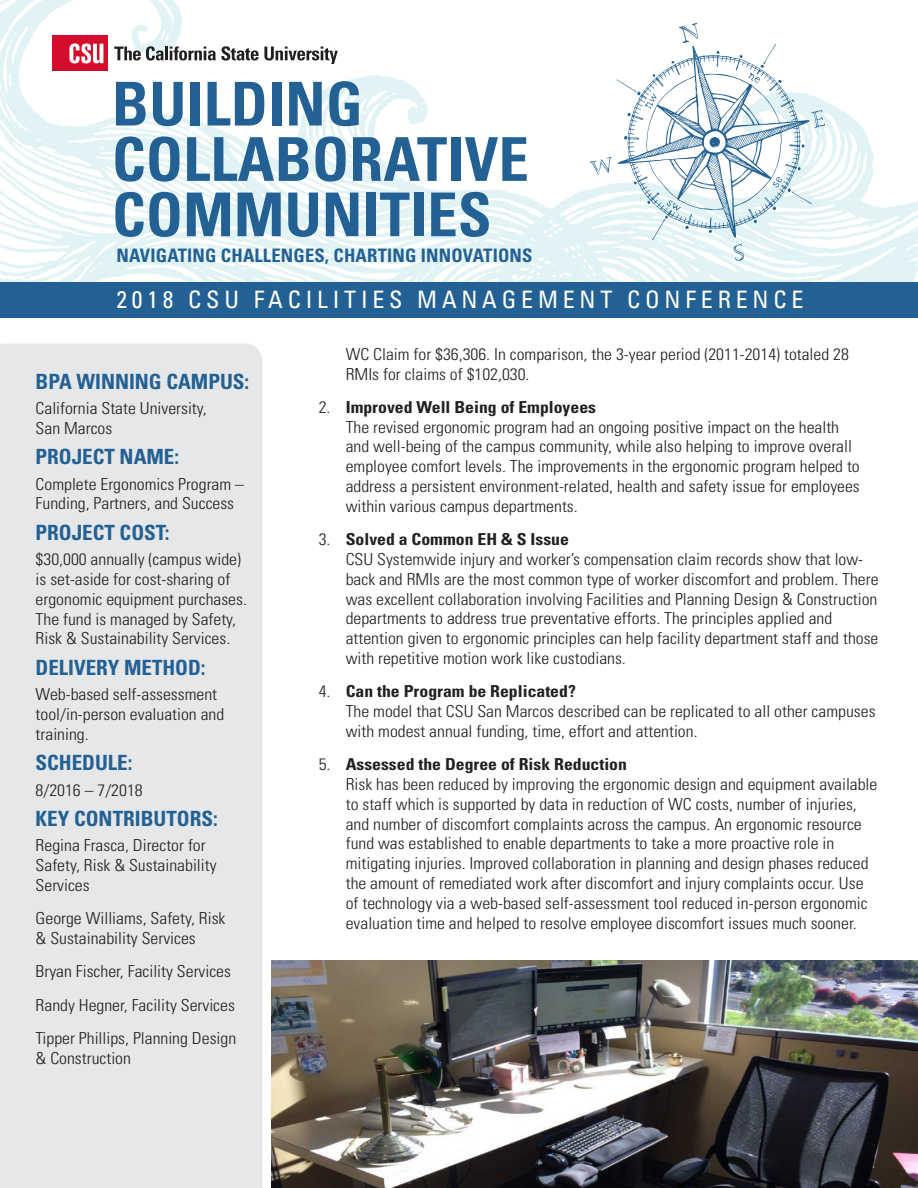
<style>
.page{position:relative;width:918px;height:1188px;background:#fff}
.page>*{position:absolute;margin:0;border:0;box-sizing:border-box;transform-origin:0 0}
.t1{font:700 condensed 60.45px/55.3px "Univers LT Std";letter-spacing:.005em;color:#236194}
.t2{font:condensed 24px "Univers LT Std";letter-spacing:.2em;color:#fff}
.Side_Bar_Header{font:700 condensed 21px "Univers LT Std";color:#236194}
.Body{font:700 condensed 21px "Univers LT Std";color:#236194}
.t3{font:700 condensed 18.6px "Univers LT Std";letter-spacing:.01em;color:#236194}
.Body_Numbered{font:300 condensed 16.5px/19.8px "Univers LT Std";color:#231f20;scale:1.07 1}
.Side_Bar_Header-2{font:300 condensed 16.5px/19.8px "Univers LT Std";color:#231f20;scale:1.07 1}
.Body-2{font:300 condensed 16.5px/19.8px "Univers LT Std";color:#231f20;scale:1.07 1}
.s1{font-weight:700}
</style>
<div class="page">
<div style="left:0;top:343px;width:262px;height:845px;background:#e6e7e9"></div>
<svg style="left:0;top:0;width:489px;height:282px"></svg>
<svg style="left:489px;top:101px;width:429px;height:181px"></svg>
<div style="left:52px;top:36px;width:56px;height:35px;background:#d30d2b"></div>
<svg style="left:69px;top:43px;width:34px;height:21px"></svg>
<svg style="left:114px;top:46px;width:224px;height:18px"></svg>
<div style="left:0;top:282px;width:918px;height:35px;background:#236194"></div>
<svg style="left:590px;top:23px;width:235px;height:238px"></svg>
<img style="left:271px;top:960px;width:647px;height:228px">
<h1 class="t1" style="left:112px;top:76px;width:418px">BUILDING<br>COLLABORATIVE<br>COMMUNITIES</h1>
<p class="t3" style="left:117px;top:244px;width:417px">NAVIGATING CHALLENGES, CHARTING INNOVATIONS</p>
<h2 class="t2" style="left:117px;top:285px;width:689px">2018 CSU FACILITIES MANAGEMENT CONFERENCE</h2>
<p class="Body_Numbered" style="left:346px;top:344px;width:472px">WC Claim for $36,306. In comparison, the 3-year period (2011-2014) totaled 28<br>RMIs for claims of $102,030.</p>
<p class="Body_Numbered" style="left:346px;top:397px;width:482px;text-indent:-27px">2. <span class="s1">Improved Well Being of Employees<br></span>The revised ergonomic program had an ongoing positive impact on the health and well-being of the campus community, while also helping to improve overall employee comfort levels. The improvements in the ergonomic program helped to address a persistent environment-related, health and safety issue for employees within various campus departments.</p>
<p class="Body_Numbered" style="left:346px;top:529px;width:499px;text-indent:-27px">3. <span class="s1">Solved a Common EH &amp; S Issue<br></span>CSU Systemwide injury and worker’s compensation claim records show that low&shy;back and RMIs are the most common type of worker discomfort and problem. There was excellent collaboration involving Facilities and Planning Design &amp; Construction departments to address true preventative efforts. The principles applied and attention given to ergonomic principles can help facility department staff and those with repetitive motion work like custodians.</p>
<p class="Body_Numbered" style="left:346px;top:682px;width:497px;text-indent:-27px">4. <span class="s1">Can the Program be Replicated?<br></span>The model that CSU San Marcos described can be replicated to all other campuses with modest annual funding, time, effort and attention.</p>
<p class="Body_Numbered" style="left:346px;top:754px;width:498px;text-indent:-27px">5. <span class="s1">Assessed the Degree of Risk Reduction<br></span>Risk has been reduced by improving the ergonomic design and equipment available to staff which is supported by data in reduction of WC costs, number of injuries, and number of discomfort complaints across the campus. An ergonomic resource fund was established to enable departments to take a more proactive role in mitigating injuries. Improved collaboration in planning and design phases reduced the amount of remediated work after discomfort and injury complaints occur. Use of technology via a web-based self-assessment tool reduced in-person ergonomic evaluation time and helped to resolve employee discomfort issues much sooner.</p>
<p class="Side_Bar_Header" style="left:36px;top:369px;width:215px">BPA WINNING CAMPUS:</p>
<p class="Side_Bar_Header-2" style="left:36px;top:398px;width:161px">California State University,<br>San Marcos</p>
<p class="Side_Bar_Header" style="left:36px;top:444px;width:145px">PROJECT NAME:</p>
<p class="Side_Bar_Header-2" style="left:36px;top:474px;width:196px">Complete Ergonomics Program –<br>Funding, Partners, and Success</p>
<p class="Side_Bar_Header" style="left:36px;top:520px;width:135px">PROJECT COST:</p>
<p class="Side_Bar_Header-2" style="left:36px;top:550px;width:199px">$30,000 annually (campus wide) is set-aside for cost-sharing of ergonomic equipment purchases.<br>The fund is managed by Safety,<br>Risk &amp; Sustainability Services.</p>
<p class="Side_Bar_Header" style="left:36px;top:655px;width:172px">DELIVERY METHOD:</p>
<p class="Side_Bar_Header-2" style="left:36px;top:685px;width:178px">Web-based self-assessment tool/in-person evaluation and training.</p>
<p class="Body" style="left:36px;top:750px;width:98px">SCHEDULE:</p>
<p class="Body-2" style="left:36px;top:780px;width:102px">8/2016 – 7/2018</p>
<p class="Body" style="left:36px;top:806px;width:184px">KEY CONTRIBUTORS:</p>
<p class="Body-2" style="left:36px;top:836px;width:171px">Regina Frasca, Director for<br>Safety, Risk &amp; Sustainability<br>Services</p>
<p class="Body-2" style="left:36px;top:909px;width:179px">George Williams, Safety, Risk &amp; Sustainability Services</p>
<p class="Body-2" style="left:36px;top:962px;width:184px">Bryan Fischer, Facility Services</p>
<p class="Body-2" style="left:36px;top:995px;width:188px">Randy Hegner, Facility Services</p>
<p class="Body-2" style="left:36px;top:1028px;width:189px">Tipper Phillips, Planning Design &amp; Construction</p>
</div>
